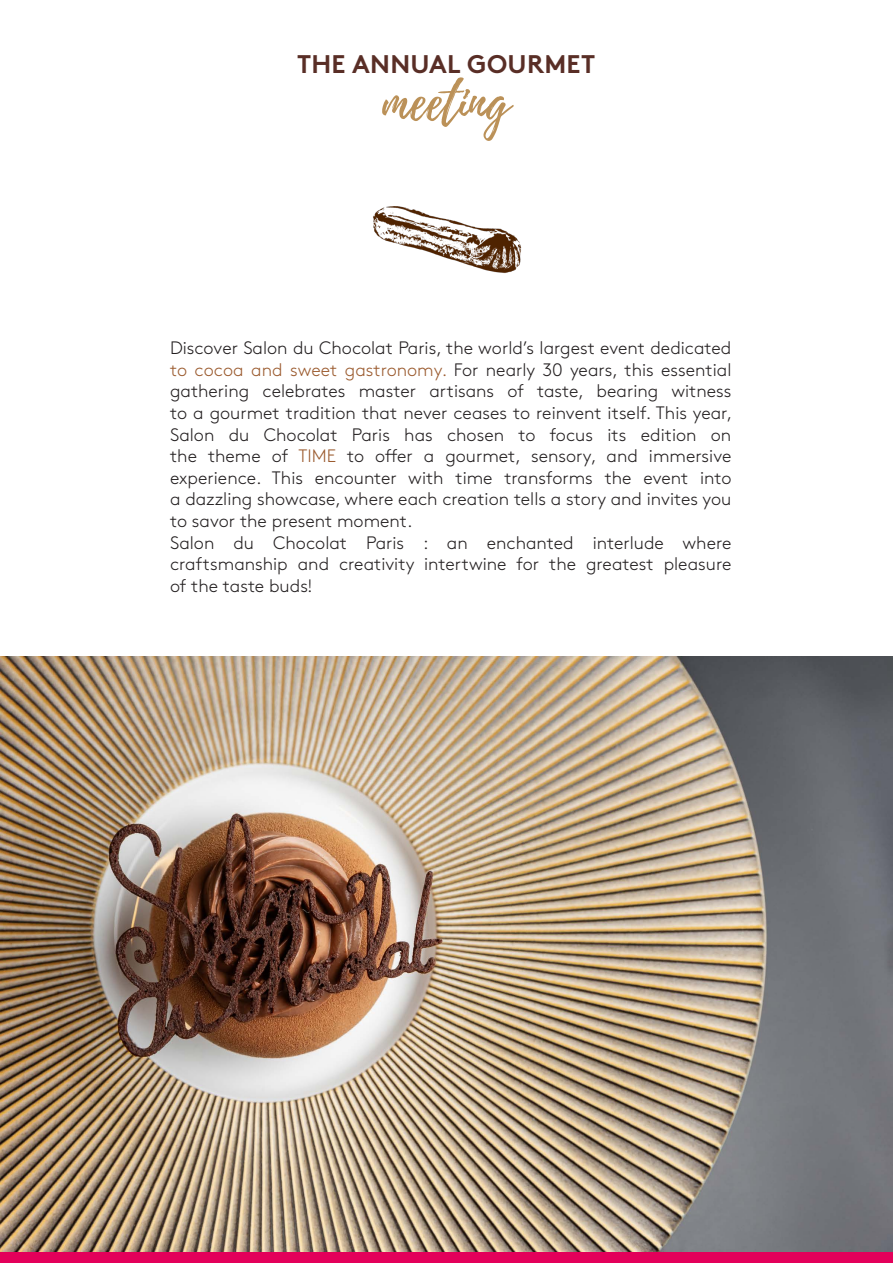
<style>
.page{position:relative;width:893px;height:1263px;background:#fff}
.page>*{position:absolute;margin:0;border:0;box-sizing:border-box;transform-origin:0 0}
.t1{font:52.5px "Playlist Script";color:#bb9158}
.t2{font:700 25.5px "Brown Std";letter-spacing:.01em;color:#592e26}
.t3{font:300 18px/21.6px "Brown Std";color:#231f20}
.s1{color:#9b5b2f}
</style>
<div class="page">
<div style="left:0;top:1251px;width:893px;height:12px;background:#e3005a"></div>
<img style="left:0;top:656px;width:893px;height:595px">
<img style="left:373px;top:206px;width:149px;height:67px">
<p class="t2" style="left:297px;top:49px;width:300px">THE ANNUAL GOURMET</p>
<p class="t1" style="left:382px;top:65px;width:129px">meeting</p>
<p class="t3" style="left:170px;top:337px;width:563px;text-align:justify">Discover Salon du Chocolat Paris, the world’s largest event dedicated <span class="s1">to cocoa and sweet gastronomy.</span> For nearly 30 years, this essential gathering celebrates master artisans of taste, bearing witness</p>
<p class="t3" style="left:170px;top:402px;width:564px">to a gourmet tradition that never ceases to reinvent itself. This year,</p>
<p class="t3" style="left:170px;top:424px;width:563px">Salon du Chocolat Paris has chosen to focus its edition on</p>
<p class="t3" style="left:170px;top:445px;width:563px">the theme of <span class="s1">TIME</span> to offer a gourmet, sensory, and immersive experience. This encounter with time transforms the event into</p>
<p class="t3" style="left:170px;top:489px;width:563px">a dazzling showcase, where each creation tells a story and invites you to savor the present moment.</p>
<p class="t3" style="left:170px;top:532px;width:563px">Salon du Chocolat Paris : an enchanted interlude where craftsmanship and creativity intertwine for the greatest pleasure</p>
<p class="t3" style="left:170px;top:575px;width:144px">of the taste buds!</p>
</div>
